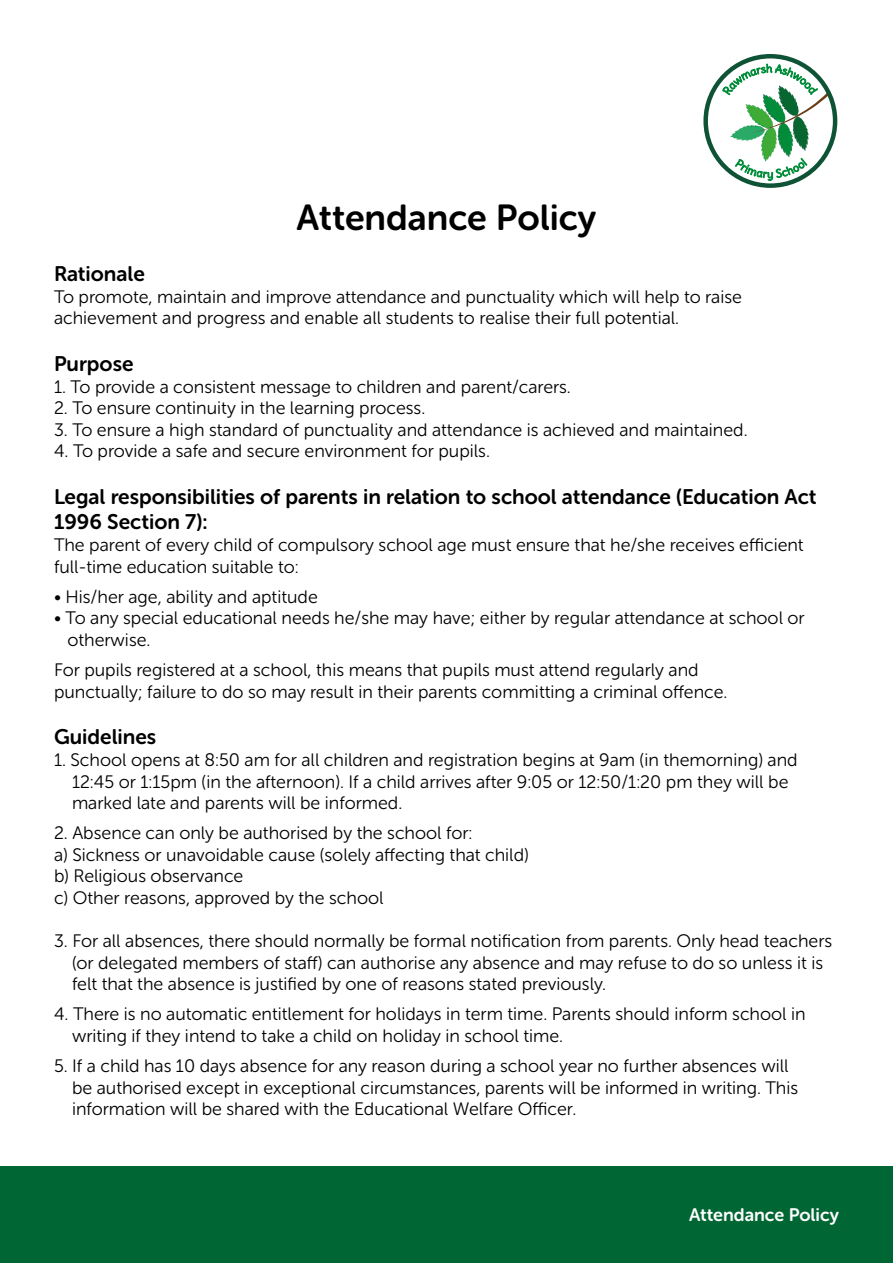
<style>
.page{position:relative;width:893px;height:1263px;background:#fff}
.page>*{position:absolute;margin:0;border:0;box-sizing:border-box;transform-origin:0 0}
.t1{font:36px "Museo Sans Rounded 700";color:#000}
.t2{font:21px/25.2px "Museo Sans Rounded 700";color:#000}
.t3{font:18px/21.6px "Museo Sans Rounded 300";color:#000}
.t4{font:18px "Museo Sans Rounded 700";color:#fff}
</style>
<div class="page">
<div style="left:0;top:1166px;width:893px;height:96px;background:#063"></div>
<svg style="left:703px;top:54px;width:134px;height:134px"></svg>
<h1 class="t1" style="left:296px;top:198px;width:301px">Attendance Policy</h1>
<p class="t2" style="left:54px;top:261px;width:92px">Rationale</p>
<p class="t3" style="left:54px;top:286px;width:689px">To promote, maintain and improve attendance and punctuality which will help to raise achievement and progress and enable all students to realise their full potential.</p>
<p class="t2" style="left:54px;top:351px;width:81px">Purpose</p>
<p class="t3" style="left:54px;top:376px;width:518px">1. To provide a consistent message to children and parent/carers.</p>
<p class="t3" style="left:54px;top:397px;width:373px">2. To ensure continuity in the learning process.</p>
<p class="t3" style="left:54px;top:419px;width:695px">3. To ensure a high standard of punctuality and attendance is achieved and maintained.</p>
<p class="t3" style="left:54px;top:441px;width:437px">4. To provide a safe and secure environment for pupils.</p>
<p class="t2" style="left:54px;top:484px;width:764px">Legal responsibilities of parents in relation to school attendance (Education Act<br>1996 Section 7):</p>
<p class="t3" style="left:54px;top:534px;width:751px">The parent of every child of compulsory school age must ensure that he/she receives efficient full-time education suitable to:</p>
<p class="t3" style="left:54px;top:586px;width:265px">• His/her age, ability and aptitude</p>
<p class="t3" style="left:68px;top:607px;width:739px;text-indent:-14px">• To any special educational needs he/she may have; either by regular attendance at school or otherwise.</p>
<p class="t3" style="left:54px;top:659px;width:675px">For pupils registered at a school, this means that pupils must attend regularly and punctually; failure to do so may result in their parents committing a criminal offence.</p>
<p class="t2" style="left:54px;top:724px;width:104px">Guidelines</p>
<p class="t3" style="left:72px;top:749px;width:727px;text-indent:-18px">1. School opens at 8:50 am for all children and registration begins at 9am (in themorning) and<br>12:45 or 1:15pm (in the afternoon). If a child arrives after 9:05 or 12:50/1:20 pm they will be marked late and parents will be informed.</p>
<p class="t3" style="left:54px;top:822px;width:476px">2. Absence can only be authorised by the school for:<br>a) Sickness or unavoidable cause (solely affecting that child) b) Religious observance<br>c) Other reasons, approved by the school</p>
<p class="t3" style="left:72px;top:930px;width:762px;text-indent:-18px">3. For all absences, there should normally be formal notification from parents. Only head teachers (or delegated members of staff) can authorise any absence and may refuse to do so unless it is felt that the absence is justified by one of reasons stated previously.</p>
<p class="t3" style="left:72px;top:1003px;width:735px;text-indent:-18px">4. There is no automatic entitlement for holidays in term time. Parents should inform school in writing if they intend to take a child on holiday in school time.</p>
<p class="t3" style="left:72px;top:1055px;width:728px;text-indent:-18px">5. If a child has 10 days absence for any reason during a school year no further absences will be authorised except in exceptional circumstances, parents will be informed in writing. This information will be shared with the Educational Welfare Officer.</p>
<p class="t4" style="left:689px;top:1205px;width:151px">Attendance Policy</p>
</div>
